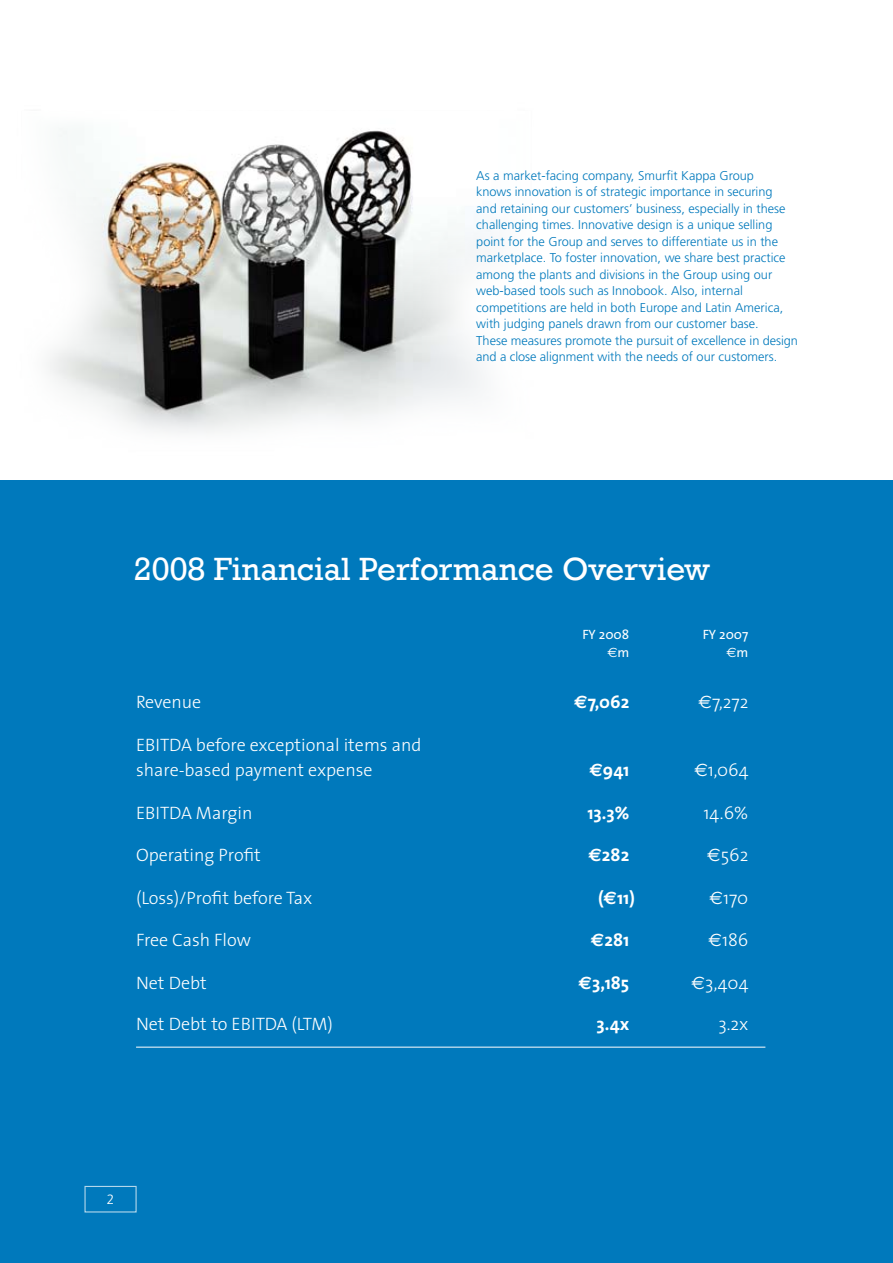
<style>
.page{position:relative;width:893px;height:1263px;background:#fff}
.page>*{position:absolute;margin:0;border:0;box-sizing:border-box;transform-origin:0 0}
.t1{font:33px "Rockwell";color:#fff}
.t2{font:300 18px/25.5px "The Sans";color:#fff}
.t3{font:700 18px "The Sans";color:#fff}
.t4{font:13.5px "The Sans";color:#fff}
.t5{font:13.5px "Euro Sans";color:#fff}
.t6{font:300 13.5px "Frutiger LT Std";color:#fff}
.t7{font:300 12.75px/16.5px "Frutiger LT Std";color:#0079bc}
.s1{font-family:"The Sans"}
.s2{font-family:"Euro Sans"}
.s3{font-family:"Euro Sans";font-weight:400}
</style>
<div class="page">
<img style="left:48px;top:130px;width:442px;height:303px">
<div style="left:0;top:480px;width:893px;height:783px;background:#0079bc"></div>
<div style="left:84px;top:1186px;width:53px;height:26px;border:1px solid #b3d7eb"></div>
<hr style="left:136px;top:1047px;width:629px;height:1px;background:#fff">
<p class="t7" style="left:476px;top:167px;width:323px">As a market-facing company, Smurfit Kappa Group<br>knows innovation is of strategic importance in securing<br>and retaining our customers’ business, especially in these challenging times. Innovative design is a unique selling point for the Group and serves to differentiate us in the marketplace. To foster innovation, we share best practice among the plants and divisions in the Group using our web-based tools such as Innobook. Also, internal competitions are held in both Europe and Latin America, with judging panels drawn from our customer base.<br>These measures promote the pursuit of excellence in design and a close alignment with the needs of our customers.</p>
<p class="t1" style="left:134px;top:550px;width:578px">2008 Financial Performance Overview</p>
<p class="t4" style="left:582px;top:623px;width:48px">FY 2008</p>
<p class="t4" style="left:703px;top:623px;width:47px">FY 2007</p>
<p class="t5" style="left:607px;top:645px;width:23px">€<span class="s1">m</span></p>
<p class="t5" style="left:726px;top:645px;width:23px">€<span class="s1">m</span></p>
<p class="t2" style="left:136px;top:689px;width:67px">Revenue</p>
<p class="t3" style="left:574px;top:687px;width:57px"><span class="s2">€</span>7,062</p>
<p class="t2" style="left:698px;top:689px;width:51px"><span class="s3">€</span>7,272</p>
<p class="t2" style="left:136px;top:731px;width:287px">EBITDA before exceptional items and share-based payment expense</p>
<p class="t3" style="left:589px;top:755px;width:41px"><span class="s2">€</span>941</p>
<p class="t2" style="left:694px;top:757px;width:55px"><span class="s3">€</span>1,064</p>
<p class="t2" style="left:136px;top:799px;width:118px">EBITDA Margin</p>
<p class="t3" style="left:587px;top:798px;width:43px">13.3%</p>
<p class="t2" style="left:704px;top:799px;width:46px">14.6%</p>
<p class="t2" style="left:136px;top:842px;width:126px">Operating Profit</p>
<p class="t3" style="left:588px;top:840px;width:42px"><span class="s2">€</span>282</p>
<p class="t2" style="left:707px;top:842px;width:43px"><span class="s3">€</span>562</p>
<p class="t2" style="left:136px;top:884px;width:178px">(Loss)/Profit before Tax</p>
<p class="t3" style="left:598px;top:883px;width:38px">(<span class="s2">€</span>11)</p>
<p class="t2" style="left:709px;top:884px;width:40px"><span class="s3">€</span>170</p>
<p class="t2" style="left:136px;top:927px;width:117px">Free Cash Flow</p>
<p class="t3" style="left:591px;top:925px;width:40px"><span class="s2">€</span>281</p>
<p class="t2" style="left:708px;top:927px;width:41px"><span class="s3">€</span>186</p>
<p class="t2" style="left:136px;top:969px;width:72px">Net Debt</p>
<p class="t3" style="left:578px;top:968px;width:52px"><span class="s2">€</span>3,185</p>
<p class="t2" style="left:692px;top:969px;width:58px"><span class="s3">€</span>3,404</p>
<p class="t2" style="left:136px;top:1010px;width:198px">Net Debt to EBITDA (LTM)</p>
<p class="t3" style="left:596px;top:1009px;width:34px">3.4x</p>
<p class="t2" style="left:718px;top:1010px;width:31px">3.2x</p>
<p class="t6" style="left:107px;top:1192px;width:9px">2</p>
</div>
